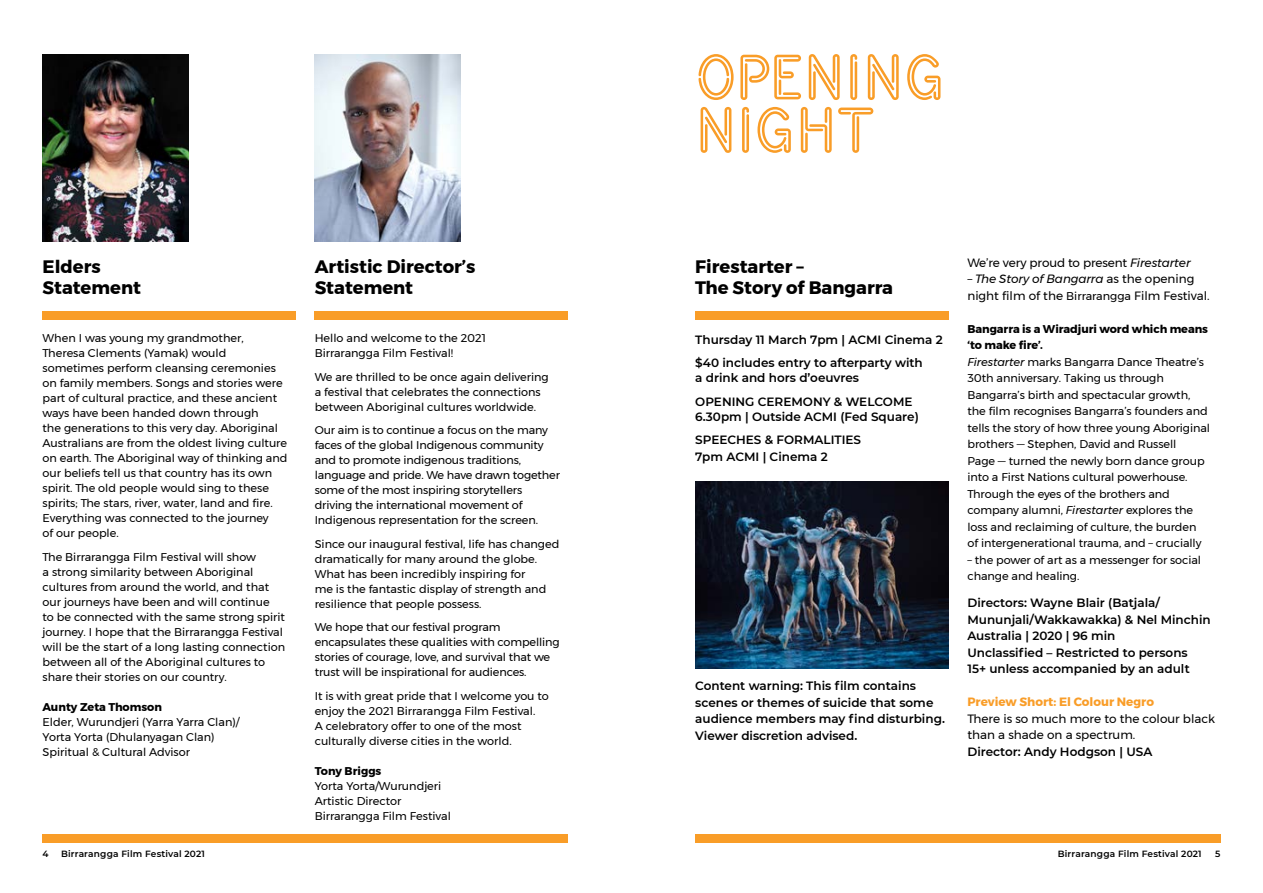
<style>
.page{position:relative;width:1263px;height:893px;background:#fff}
.page>*{position:absolute;margin:0;border:0;box-sizing:border-box;transform-origin:0 0}
.t1{font:63.75px/52.8px "Varvid Caps";color:#f99d28}
.t2{font:700 18px/21.6px "Montserrat";color:#000}
.t3{font:600 12px/16.5px "Montserrat";color:#000}
.t4{font:12px/16.5px "Montserrat";color:#000}
.t5{font:700 12px "Montserrat";color:#f99d28}
.t6{font:11.25px/15px "Montserrat";color:#000}
.t7{font:700 11.25px "Montserrat";color:#000}
.t8{font:600 9px "Montserrat";letter-spacing:.02em;color:#000}
.s1{font-style:italic}
.s2{font-size:11.25px}
.s3{font-weight:700}
</style>
<div class="page">
<div style="left:43px;top:835px;width:525px;height:8px;background:#f99d28"></div>
<div style="left:695px;top:835px;width:525px;height:8px;background:#f99d28"></div>
<img style="left:695px;top:481px;width:253px;height:187px">
<div style="left:695px;top:312px;width:253px;height:8px;background:#f99d28"></div>
<img style="left:43px;top:54px;width:145px;height:187px">
<img style="left:315px;top:54px;width:145px;height:187px">
<div style="left:43px;top:312px;width:253px;height:8px;background:#f99d28"></div>
<div style="left:315px;top:312px;width:253px;height:8px;background:#f99d28"></div>
<h2 class="t2" style="left:43px;top:255px;width:100px">Elders<br>Statement</h2>
<p class="t6" style="left:43px;top:331px;width:247px">When I was young my grandmother, Theresa Clements (Yamak) would sometimes perform cleansing ceremonies on family members. Songs and stories were part of cultural practice, and these ancient ways have been handed down through<br>the generations to this very day. Aboriginal Australians are from the oldest living culture on earth. The Aboriginal way of thinking and our beliefs tell us that country has its own spirit. The old people would sing to these spirits; The stars, river, water, land and fire.<br>Everything was connected to the journey<br>of our people.</p>
<p class="t6" style="left:43px;top:549px;width:244px">The Birrarangga Film Festival will show<br>a strong similarity between Aboriginal cultures from around the world, and that our journeys have been and will continue<br>to be connected with the same strong spirit journey. I hope that the Birrarangga Festival will be the start of a long lasting connection between all of the Aboriginal cultures to share their stories on our country.</p>
<p class="t7" style="left:43px;top:698px;width:121px">Aunty Zeta Thomson</p>
<p class="t6" style="left:43px;top:714px;width:198px">Elder, Wurundjeri (Yarra Yarra Clan)/<br>Yorta Yorta (Dhulanyagan Clan)<br>Spiritual &amp; Cultural Advisor</p>
<h2 class="t2" style="left:315px;top:255px;width:162px">Artistic Director’s<br>Statement</h2>
<p class="t6" style="left:315px;top:331px;width:173px">Hello and welcome to the 2021<br>Birrarangga Film Festival!</p>
<p class="t6" style="left:315px;top:369px;width:236px">We are thrilled to be once again delivering a festival that celebrates the connections between Aboriginal cultures worldwide.</p>
<p class="t6" style="left:315px;top:423px;width:247px">Our aim is to continue a focus on the many faces of the global Indigenous community and to promote indigenous traditions, language and pride. We have drawn together some of the most inspiring storytellers driving the international movement of Indigenous representation for the screen.</p>
<p class="t6" style="left:315px;top:536px;width:246px">Since our inaugural festival, life has changed dramatically for many around the globe.<br>What has been incredibly inspiring for<br>me is the fantastic display of strength and resilience that people possess.</p>
<p class="t6" style="left:315px;top:619px;width:247px">We hope that our festival program encapsulates these qualities with compelling stories of courage, love, and survival that we trust will be inspirational for audiences.</p>
<p class="t6" style="left:315px;top:688px;width:236px">It is with great pride that I welcome you to enjoy the 2021 Birrarangga Film Festival.<br>A celebratory offer to one of the most culturally diverse cities in the world.</p>
<p class="t7" style="left:315px;top:762px;width:68px">Tony Briggs</p>
<p class="t6" style="left:315px;top:778px;width:138px">Yorta Yorta/Wurundjeri<br>Artistic Director<br>Birrarangga Film Festival</p>
<h1 class="t1" style="left:695px;top:46px;width:251px">OPENING<br>NIGHT</h1>
<h2 class="t2" style="left:695px;top:255px;width:199px">Firestarter –<br>The Story of Bangarra</h2>
<p class="t3" style="left:695px;top:327px;width:249px;line-height:23.5px">Thursday 11 March 7pm | ACMI Cinema 2 $40 includes entry to afterparty with</p>
<p class="t3" style="left:695px;top:366px;width:219px;line-height:23.5px">a drink and hors d’oeuvres<br>OPENING CEREMONY &amp; WELCOME</p>
<p class="t3" style="left:695px;top:404px;width:225px;line-height:23.5px">6.30pm | Outside ACMI (Fed Square)<br>SPEECHES &amp; FORMALITIES</p>
<p class="t3" style="left:695px;top:448px;width:134px">7pm ACMI | Cinema 2</p>
<p class="t3" style="left:695px;top:677px;width:251px">Content warning: This film contains scenes or themes of suicide that some audience members may find disturbing.<br>Viewer discretion advised.</p>
<p class="t4" style="left:967px;top:254px;width:225px">We’re very proud to present <span class="s1">Firestarter</span></p>
<p class="t4" style="left:967px;top:271px;width:244px"><span class="s1">– The Story of Bangarra</span> as the opening night film of the <span class="s2">Birrarangga</span> Film Festival.</p>
<p class="t6" style="left:967px;top:320px;width:244px;line-height:16.5px"><span class="s3">Bangarra is a Wiradjuri word which means ‘to make fire’.<br></span><span class="s1">Firestarter</span> marks Bangarra Dance Theatre’s 30th anniversary. Taking us through Bangarra’s birth and spectacular growth, the film recognises Bangarra’s founders and tells the story of how three young Aboriginal brothers — Stephen, David and Russell<br>Page — turned the newly born dance group into a First Nations cultural powerhouse.<br>Through the eyes of the brothers and company alumni, <span class="s1">Firestarter</span> explores the loss and reclaiming of culture, the burden<br>of intergenerational trauma, and – crucially</p>
<p class="t6" style="left:967px;top:551px;width:235px;line-height:16.5px">– the power of art as a messenger for social change and healing.</p>
<p class="t3" style="left:967px;top:594px;width:245px">Directors: Wayne Blair (Batjala/ Mununjali/Wakkawakka) &amp; Nel Minchin Australia | 2020 | 96 min<br>Unclassified – Restricted to persons<br>15+ unless accompanied by an adult</p>
<p class="t5" style="left:967px;top:692px;width:188px">Preview Short: El Colour Negro</p>
<p class="t4" style="left:967px;top:710px;width:249px">There is so much more to the colour black than a shade on a spectrum.</p>
<p class="t3" style="left:967px;top:743px;width:186px">Director: Andy Hodgson | USA</p>
<p class="t8" style="left:43px;top:847px;width:8px">4</p>
<p class="t8" style="left:61px;top:847px;width:145px">Birrarangga Film Festival 2021</p>
<p class="t8" style="left:1058px;top:847px;width:145px">Birrarangga Film Festival 2021</p>
<p class="t8" style="left:1215px;top:847px;width:7px">5</p>
</div>
